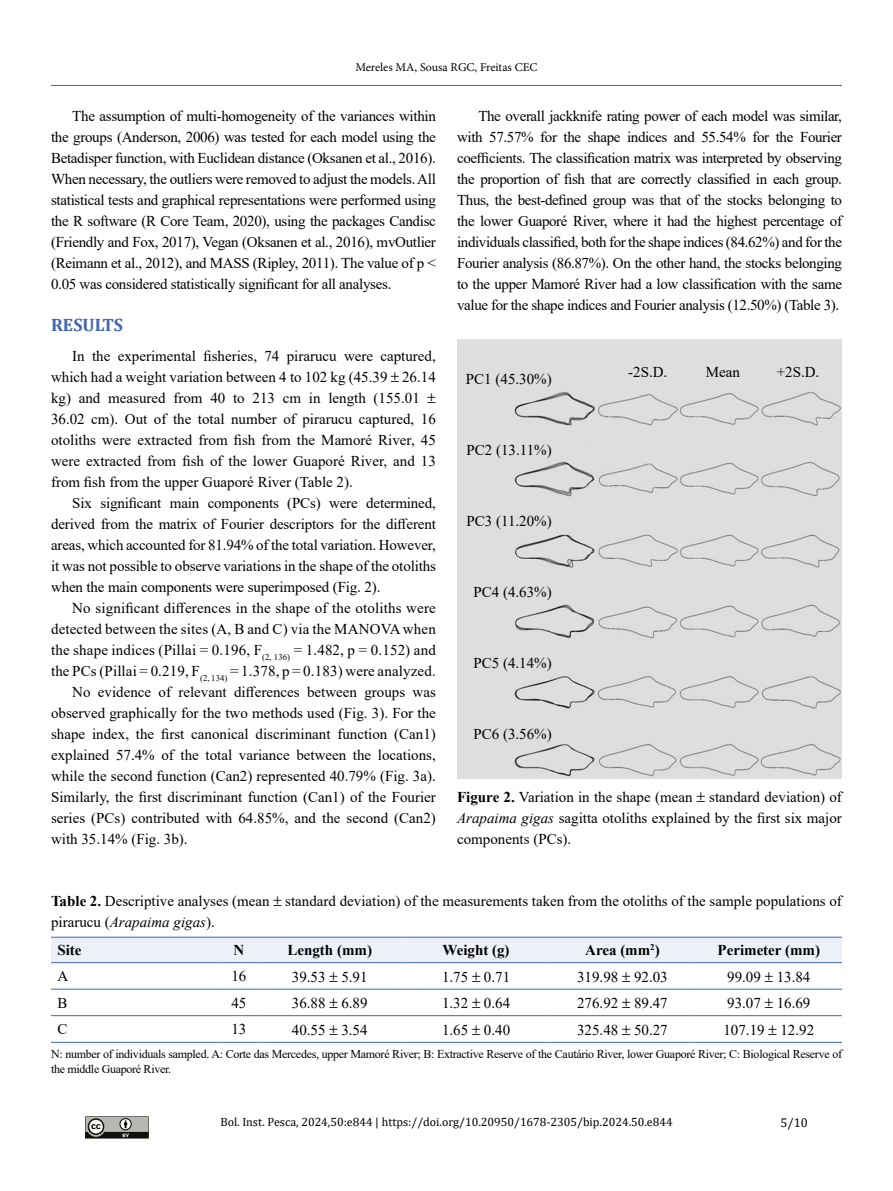
<style>
.page{position:relative;width:893px;height:1191px;background:#fff}
.page>*{position:absolute;margin:0;border:0;box-sizing:border-box;transform-origin:0 0}
.t1{font:700 18px "Cambria";color:#4368b0}
.t2{font:15px/21px "Times New Roman";color:#000;text-align:justify}
.t3{font:700 15px "Times New Roman";color:#000}
.t4{font:12.75px "Cambria";color:#000}
.t5{font:12px/14.4px "Times New Roman";letter-spacing:-.025em;color:#000}
.t6{font:12px "Cambria";color:#000}
.t7{font:12px "Minion Pro";color:#000}
.s1{font-weight:700}
.s2{font-style:italic}
</style>
<div class="page">
<svg style="left:85px;top:1116px;width:64px;height:23px"></svg>
<hr style="left:51px;top:85px;width:791px;height:1px;background:#4368b0">
<div style="left:51px;top:938px;width:791px;height:24px;background:#edeff9"></div>
<hr style="left:51px;top:937px;width:170px;height:1px;background:#4368b0">
<hr style="left:221px;top:937px;width:36px;height:1px;background:#4368b0">
<hr style="left:257px;top:937px;width:146px;height:1px;background:#4368b0">
<hr style="left:403px;top:937px;width:146px;height:1px;background:#4368b0">
<hr style="left:549px;top:937px;width:147px;height:1px;background:#4368b0">
<hr style="left:696px;top:937px;width:146px;height:1px;background:#4368b0">
<hr style="left:51px;top:962px;width:170px;height:1px;background:#4368b0">
<hr style="left:221px;top:962px;width:36px;height:1px;background:#4368b0">
<hr style="left:257px;top:962px;width:146px;height:1px;background:#4368b0">
<hr style="left:403px;top:962px;width:146px;height:1px;background:#4368b0">
<hr style="left:549px;top:962px;width:147px;height:1px;background:#4368b0">
<hr style="left:696px;top:962px;width:146px;height:1px;background:#4368b0">
<hr style="left:51px;top:989px;width:170px;height:1px;background:#4368b0">
<hr style="left:221px;top:989px;width:36px;height:1px;background:#4368b0">
<hr style="left:257px;top:989px;width:146px;height:1px;background:#4368b0">
<hr style="left:403px;top:989px;width:146px;height:1px;background:#4368b0">
<hr style="left:549px;top:989px;width:147px;height:1px;background:#4368b0">
<hr style="left:696px;top:989px;width:146px;height:1px;background:#4368b0">
<hr style="left:51px;top:1015px;width:170px;height:1px;background:#4368b0">
<hr style="left:221px;top:1015px;width:36px;height:1px;background:#4368b0">
<hr style="left:257px;top:1015px;width:146px;height:1px;background:#4368b0">
<hr style="left:403px;top:1015px;width:146px;height:1px;background:#4368b0">
<hr style="left:549px;top:1015px;width:147px;height:1px;background:#4368b0">
<hr style="left:696px;top:1015px;width:146px;height:1px;background:#4368b0">
<hr style="left:51px;top:1042px;width:170px;height:1px;background:#4368b0">
<hr style="left:221px;top:1042px;width:36px;height:1px;background:#4368b0">
<hr style="left:257px;top:1042px;width:146px;height:1px;background:#4368b0">
<hr style="left:403px;top:1042px;width:146px;height:1px;background:#4368b0">
<hr style="left:549px;top:1042px;width:147px;height:1px;background:#4368b0">
<hr style="left:696px;top:1042px;width:146px;height:1px;background:#4368b0">
<div style="left:457px;top:339px;width:385px;height:439px;background:#dedede"></div>
<p class="t7" style="left:355px;top:60px;width:184px">Mereles MA, Sousa RGC, Freitas CEC</p>
<p class="t2" style="left:51px;top:105px;width:386px;text-indent:21px">The assumption of multi-homogeneity of the variances within the groups (Anderson, 2006) was tested for each model using the Betadisper function, with Euclidean distance (Oksanen et al., 2016).<br>When necessary, the outliers were removed to adjust the models. All statistical tests and graphical representations were performed using the R software (R Core Team, 2020), using the packages Candisc (Friendly and Fox, 2017), Vegan (Oksanen et al., 2016), mvOutlier (Reimann et al., 2012), and MASS (Ripley, 2011). The value of p &lt; 0.05 was considered statistically significant for all analyses.</p>
<p class="t1" style="left:51px;top:312px;width:73px">RESULTS</p>
<p class="t2" style="left:51px;top:345px;width:386px;text-align:left;text-indent:21px">In the experimental fisheries, 74 pirarucu were captured, which had a weight variation between 4 to 102 kg (45.39 26.14 kg) and measured from 40 to 213 cm in length (155.01<br>36.02 cm). Out of the total number of pirarucu captured, 16 otoliths were extracted from fish from the Mamoré River, 45 were extracted from fish of the lower Guaporé River, and 13 from fish from the upper Guaporé River (Table 2).</p>
<p class="t2" style="left:51px;top:492px;width:386px;text-indent:21px">Six significant main components (PCs) were determined, derived from the matrix of Fourier descriptors for the different areas, which accounted for 81.94% of the total variation. However, it was not possible to observe variations in the shape of the otoliths when the main components were superimposed (Fig. 2).</p>
<p class="t2" style="left:72px;top:597px;width:365px">No significant differences in the shape of the otoliths were</p>
<p class="t2" style="left:51px;top:618px;width:386px">detected between the sites (A, B and C) via the MANOVA when</p>
<p class="t2" style="left:51px;top:639px;width:386px">the shape indices (Pillai = 0.196, F<sub>(2,</sub> <sub>136)</sub> = 1.482, p = 0.152) and</p>
<p class="t2" style="left:51px;top:660px;width:386px">the PCs (Pillai = 0.219, F<sub>(2,</sub> <sub>134)</sub> = 1.378, p = 0.183) were analyzed.</p>
<p class="t2" style="left:72px;top:681px;width:365px">No evidence of relevant differences between groups was</p>
<p class="t2" style="left:51px;top:702px;width:386px">observed graphically for the two methods used (Fig. 3). For the</p>
<p class="t2" style="left:51px;top:723px;width:386px">shape index, the first canonical discriminant function (Can1)</p>
<p class="t2" style="left:51px;top:744px;width:386px">explained 57.4% of the total variance between the locations,</p>
<p class="t2" style="left:51px;top:765px;width:386px">while the second function (Can2) represented 40.79% (Fig. 3a).</p>
<p class="t2" style="left:51px;top:786px;width:386px">Similarly, the first discriminant function (Can1) of the Fourier</p>
<p class="t2" style="left:51px;top:807px;width:386px">series (PCs) contributed with 64.85%, and the second (Can2)</p>
<p class="t2" style="left:51px;top:828px;width:138px">with 35.14% (Fig. 3b).</p>
<p class="t2" style="left:457px;top:105px;width:386px;text-indent:21px">The overall jackknife rating power of each model was similar, with 57.57% for the shape indices and 55.54% for the Fourier coefficients. The classification matrix was interpreted by observing the proportion of fish that are correctly classified in each group.<br>Thus, the best-defined group was that of the stocks belonging to the lower Guaporé River, where it had the highest percentage of individuals classified, both for the shape indices (84.62%) and for the Fourier analysis (86.87%). On the other hand, the stocks belonging to the upper Mamoré River had a low classification with the same value for the shape indices and Fourier analysis (12.50%) (Table 3).</p>
<p class="t2" style="left:628px;top:361px;width:41px">-2S.D.</p>
<p class="t2" style="left:706px;top:361px;width:36px">Mean</p>
<p class="t2" style="left:777px;top:361px;width:44px">+2S.D.</p>
<p class="t2" style="left:466px;top:368px;width:87px">PC1 (45.30%)</p>
<p class="t2" style="left:466px;top:439px;width:87px">PC2 (13.11%)</p>
<p class="t2" style="left:466px;top:510px;width:87px">PC3 (11.20%)</p>
<p class="t2" style="left:473px;top:581px;width:80px">PC4 (4.63%)</p>
<p class="t2" style="left:473px;top:652px;width:80px">PC5 (4.14%)</p>
<p class="t2" style="left:473px;top:723px;width:80px">PC6 (3.56%)</p>
<p class="t2" style="left:457px;top:786px;width:386px"><span class="s1">Figure 2.</span> Variation in the shape (mean standard deviation) of <span class="s2">Arapaima gigas</span> sagitta otoliths explained by the first six major components (PCs).</p>
<p class="t2" style="left:51px;top:889px;width:792px"><span class="s1">Table 2.</span> Descriptive analyses (mean standard deviation) of the measurements taken from the otoliths of the sample populations of pirarucu (<span class="s2">Arapaima gigas</span>).</p>
<p class="t3" style="left:57px;top:939px;width:26px">Site</p>
<p class="t3" style="left:233px;top:939px;width:12px">N</p>
<p class="t3" style="left:287px;top:939px;width:86px">Length (mm)</p>
<p class="t3" style="left:443px;top:939px;width:69px">Weight (g)</p>
<p class="t3" style="left:585px;top:939px;width:76px">Area (mm<sup>2</sup>)</p>
<p class="t3" style="left:717px;top:939px;width:104px">Perimeter (mm)</p>
<p class="t2" style="left:57px;top:965px;width:12px">A</p>
<p class="t2" style="left:231px;top:965px;width:16px">16</p>
<p class="t2" style="left:292px;top:965px;width:77px">39.53 5.91</p>
<p class="t2" style="left:442px;top:965px;width:70px">1.75 0.71</p>
<p class="t2" style="left:577px;top:965px;width:92px">319.98 92.03</p>
<p class="t2" style="left:727px;top:965px;width:85px">99.09 13.84</p>
<p class="t2" style="left:57px;top:991px;width:12px">B</p>
<p class="t2" style="left:231px;top:991px;width:16px">45</p>
<p class="t2" style="left:292px;top:992px;width:77px">36.88 6.89</p>
<p class="t2" style="left:442px;top:992px;width:70px">1.32 0.64</p>
<p class="t2" style="left:577px;top:992px;width:92px">276.92 89.47</p>
<p class="t2" style="left:727px;top:992px;width:85px">93.07 16.69</p>
<p class="t2" style="left:57px;top:1018px;width:12px">C</p>
<p class="t2" style="left:231px;top:1018px;width:16px">13</p>
<p class="t2" style="left:292px;top:1018px;width:77px">40.55 3.54</p>
<p class="t2" style="left:442px;top:1018px;width:70px">1.65 0.40</p>
<p class="t2" style="left:577px;top:1018px;width:92px">325.48 50.27</p>
<p class="t2" style="left:723px;top:1018px;width:92px">107.19 12.92</p>
<p class="t5" style="left:51px;top:1046px;width:792px">N: number of individuals sampled. A: Corte das Mercedes, upper Mamoré River; B: Extractive Reserve of the Cautário River, lower Guaporé River; C: Biological Reserve of the middle Guaporé River.</p>
<p class="t6" style="left:220px;top:1114px;width:454px">Bol. Inst. Pesca, 2024,50:e844 | https://doi.org/10.20950/1678-2305/bip.2024.50.e844</p>
<p class="t4" style="left:780px;top:1115px;width:29px">5/10</p>
</div>
